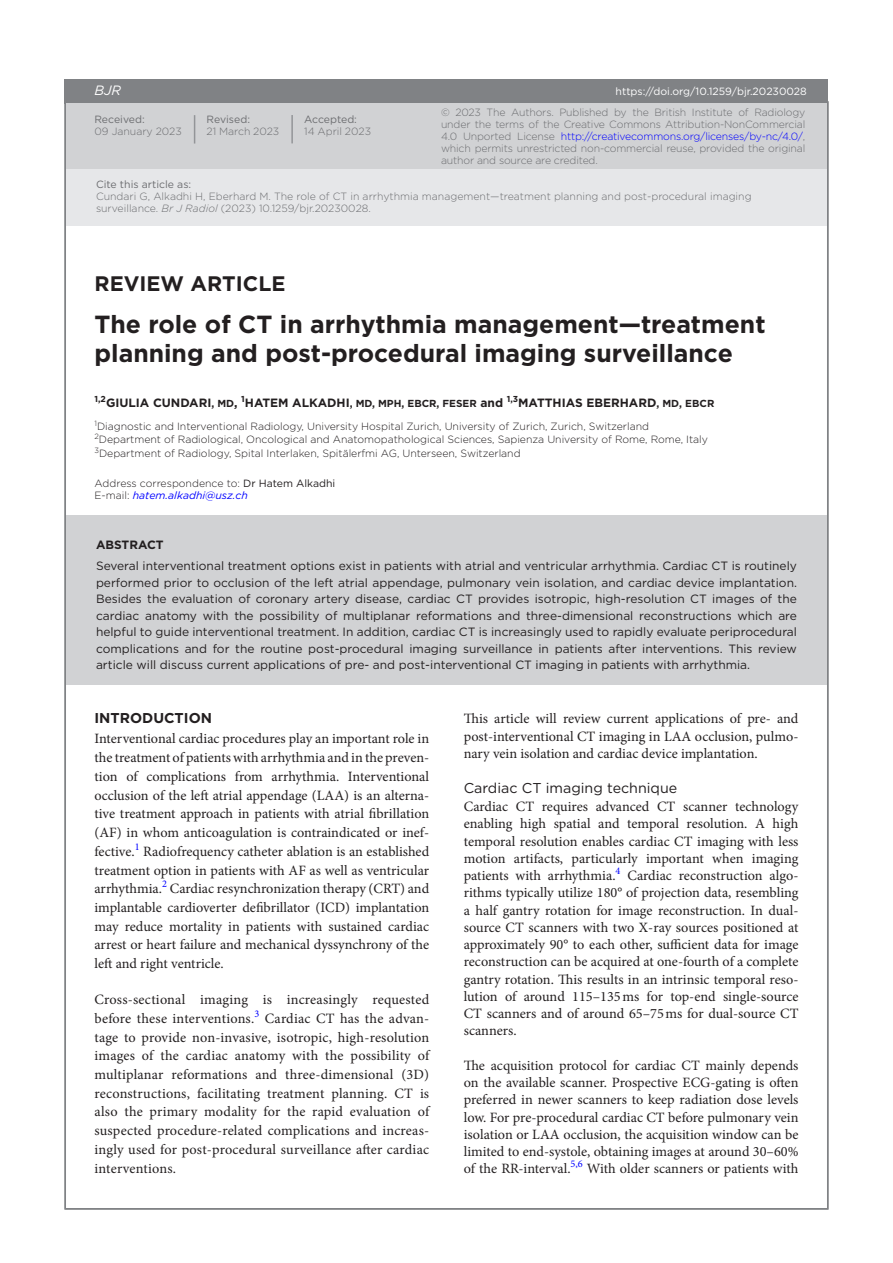
<style>
.page{position:relative;width:893px;height:1263px;background:#fff}
.page>*{position:absolute;margin:0;border:0;box-sizing:border-box;transform-origin:0 0}
.t1{font:700 24.75px/29.2px "Gotham";color:#231f20}
.t2{font:700 21px "Gotham";color:#231f20}
.t3{font:14.25px/18.8px "Minion Pro";color:#231f20;text-align:justify}
.t4{font:14.25px "Gotham";color:#231f20}
.t5{font:700 14.25px "Gotham";color:#231f20}
.t6{font:italic 13.5px "Gotham";color:#fff}
.t7{font:12px/16.5px "Gotham";color:#231f20;text-align:justify}
.t8{font:700 12px "Gotham";color:#231f20}
.t9{font:300 10.5px/12px "Gotham";color:#6c6d70}
.t10{font:300 10.5px/13.5px "Gotham";letter-spacing:-.005em;color:#231f20}
.t11{font:10.5px "Gotham";color:#6c6d70}
.t12{font:10.5px "Gotham";color:#fff}
.s1{color:#00f}
.s2{font-style:italic}
.s3{font-size:10.2px}
.s4{font-weight:400}
.s5{font-weight:400;font-style:italic;color:#00f}
</style>
<div class="page">
<div style="left:64px;top:79px;width:764px;height:24px;background:#808285"></div>
<div style="left:66px;top:154px;width:761px;height:71px;background:#e6e7e9"></div>
<div style="left:66px;top:103px;width:761px;height:65px;background:#d1d2d4"></div>
<hr style="left:291px;top:115px;width:2px;height:28px;background:#939598">
<svg style="left:194px;top:115px;width:1px;height:29px"></svg>
<div style="left:66px;top:515px;width:761px;height:170px;background:#d1d2d4"></div>
<p class="t6" style="left:94px;top:83px;width:28px">BJR</p>
<p class="t11" style="left:94px;top:113px;width:52px">Received:</p>
<p class="t9" style="left:94px;top:125px;width:89px">09 January 2023</p>
<p class="t11" style="left:207px;top:113px;width:45px">Revised:</p>
<p class="t9" style="left:207px;top:125px;width:74px">21 March 2023</p>
<p class="t11" style="left:304px;top:113px;width:54px">Accepted:</p>
<p class="t9" style="left:304px;top:125px;width:68px">14 April 2023</p>
<p class="t12" style="left:616px;top:85px;width:193px">https://doi.org/10.1259/bjr.20230028</p>
<p class="t9" style="left:441px;top:106px;width:366px;text-align:justify">© 2023 The Authors. Published by the British Institute of Radiology under the terms of the Creative Commons Attribution-NonCommercial 4.0 Unported License <span class="s1">http://creativecommons.org/licenses/by-nc/4.0/</span>, which permits unrestricted non-commercial reuse, provided the original author and source are credited.</p>
<p class="t11" style="left:96px;top:177px;width:97px">Cite this article as:</p>
<p class="t9" style="left:96px;top:190px;width:657px">Cundari G, Alkadhi H, Eberhard M. The role of CT in arrhythmia management—treatment planning and post-procedural imaging surveillance. <span class="s2">Br J Radiol</span> (2023) 10.1259/bjr.20230028.</p>
<h2 class="t2" style="left:94px;top:270px;width:192px">REVIEW ARTICLE</h2>
<h1 class="t1" style="left:94px;top:310px;width:673px">The role of CT in arrhythmia management—treatment planning and post-procedural imaging surveillance</h1>
<p class="t8" style="left:94px;top:395px;width:621px"><sup>1,2</sup>GIULIA CUNDARI<span class="s3">, MD</span>, <sup>1</sup>HATEM ALKADHI<span class="s3">, MD, MPH, EBCR, FESER</span> and <sup>1,3</sup>MATTHIAS EBERHARD<span class="s3">, MD, EBCR</span></p>
<p class="t10" style="left:94px;top:419px;width:615px"><sup>1</sup>Diagnostic and Interventional Radiology, University Hospital Zurich, University of Zurich, Zurich, Switzerland<br><sup>2</sup>Department of Radiological, Oncological and Anatomopathological Sciences, Sapienza University of Rome, Rome, Italy<br><sup>3</sup>Department of Radiology, Spital Interlaken, Spitälerfmi AG, Unterseen, Switzerland</p>
<p class="t10" style="left:95px;top:477px;width:242px;line-height:12px">Address correspondence to: <span class="s4">Dr Hatem Alkadhi<br></span>E-mail: <span class="s5">hatem.alkadhi@usz.ch</span></p>
<p class="t8" style="left:96px;top:537px;width:69px">ABSTRACT</p>
<p class="t7" style="left:96px;top:557px;width:702px">Several interventional treatment options exist in patients with atrial and ventricular arrhythmia. Cardiac CT is routinely performed prior to occlusion of the left atrial appendage, pulmonary vein isolation, and cardiac device implantation.<br>Besides the evaluation of coronary artery disease, cardiac CT provides isotropic, high-resolution CT images of the cardiac anatomy with the possibility of multiplanar reformations and three-dimensional reconstructions which are helpful to guide interventional treatment. In addition, cardiac CT is increasingly used to rapidly evaluate periprocedural complications and for the routine post-procedural imaging surveillance in patients after interventions. This review article will discuss current applications of pre- and post-interventional CT imaging in patients with arrhythmia.</p>
<p class="t5" style="left:94px;top:709px;width:119px">INTRODUCTION</p>
<p class="t3" style="left:94px;top:730px;width:336px">Interventional cardiac procedures play an important role in the treatment of patients with arrhythmia and in the preven&shy;tion of complications from arrhythmia. Interventional occlusion of the left atrial appendage (LAA) is an alterna&shy;tive treatment approach in patients with atrial fibrillation (AF) in whom anticoagulation is contraindicated or inef&shy;fective.<sup>1</sup> Radiofrequency catheter ablation is an established treatment option in patients with AF as well as ventricular arrhythmia.<sup>2</sup> Cardiac resynchronization therapy (CRT) and implantable cardioverter defibrillator (ICD) implantation may reduce mortality in patients with sustained cardiac arrest or heart failure and mechanical dyssynchrony of the left and right ventricle.</p>
<p class="t3" style="left:94px;top:990px;width:336px">Cross-sectional imaging is increasingly requested before these interventions.<sup>3</sup> Cardiac CT has the advan&shy;tage to provide non-invasive, isotropic, high-resolution images of the cardiac anatomy with the possibility of multiplanar reformations and three-dimensional (3D) reconstructions, facilitating treatment planning. CT is also the primary modality for the rapid evaluation of suspected procedure-related complications and increas&shy;ingly used for post-procedural surveillance after cardiac interventions.</p>
<p class="t3" style="left:464px;top:710px;width:336px;line-height:17.2px">This article will review current applications of pre- and post-interventional CT imaging in LAA occlusion, pulmo&shy;nary vein isolation and cardiac device implantation.</p>
<p class="t4" style="left:464px;top:779px;width:215px">Cardiac CT imaging technique</p>
<p class="t3" style="left:464px;top:798px;width:336px;line-height:17.2px">Cardiac CT requires advanced CT scanner technology enabling high spatial and temporal resolution. A high temporal resolution enables cardiac CT imaging with less motion artifacts, particularly important when imaging patients with arrhythmia.<sup>4</sup> Cardiac reconstruction algo&shy;rithms typically utilize 180° of projection data, resembling a half gantry rotation for image reconstruction. In dual&shy;source CT scanners with two X-ray sources positioned at approximately 90° to each other, sufficient data for image reconstruction can be acquired at one-fourth of a complete gantry rotation. This results in an intrinsic temporal reso&shy;lution of around 115–135ms for top-end single-source CT scanners and of around 65–75ms for dual-source CT scanners.</p>
<p class="t3" style="left:464px;top:1057px;width:336px;line-height:17.2px">The acquisition protocol for cardiac CT mainly depends on the available scanner. Prospective ECG-gating is often preferred in newer scanners to keep radiation dose levels low. For pre-procedural cardiac CT before pulmonary vein isolation or LAA occlusion, the acquisition window can be limited to end-systole, obtaining images at around 30–60% of the RR-interval.<sup>5,6</sup> With older scanners or patients with</p>
</div>
